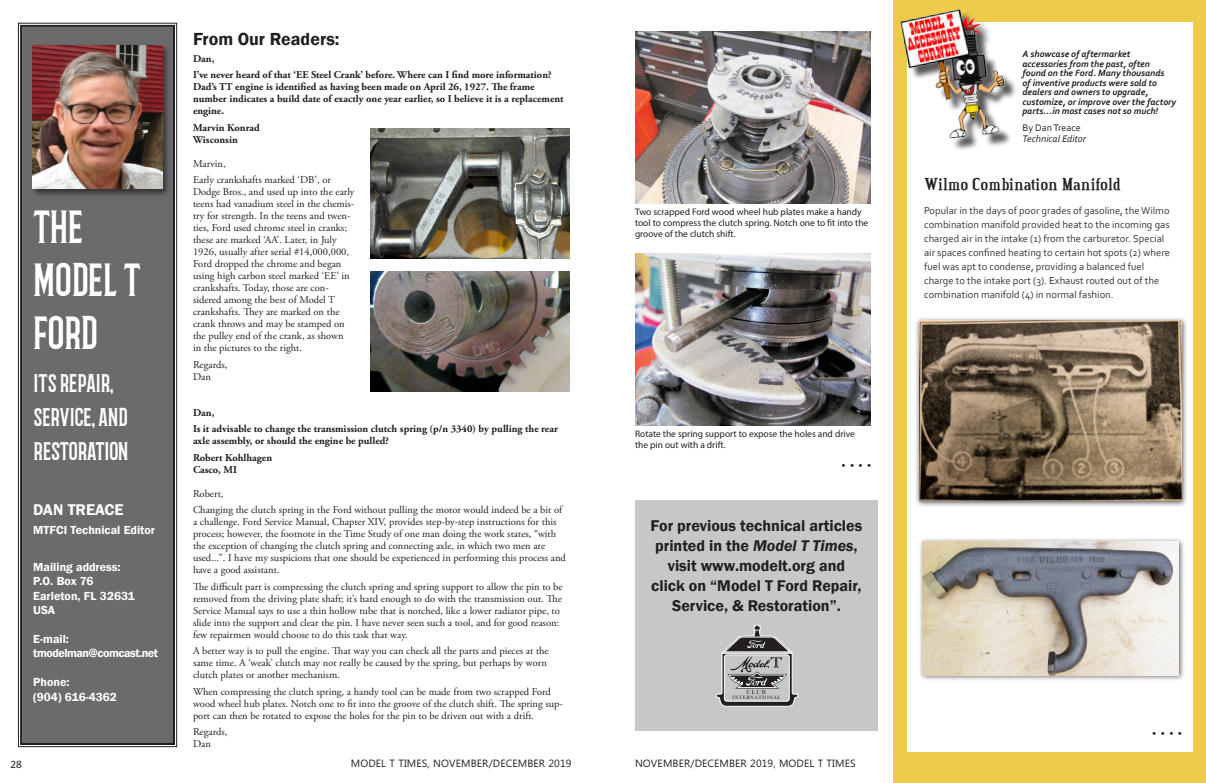
<style>
.page{position:relative;width:1206px;height:783px;background:#fff}
.page>*{position:absolute;margin:0;border:0;box-sizing:border-box;transform-origin:0 0}
.t1{font:40px "Barbaro";letter-spacing:-.005em;color:#fff}
.t2{font:22px/34px "Barbaro";color:#fff}
.t3{font:700 18px "Credit Valley";color:#231f20}
.t4{font:600 18px "Franklin Gothic";color:#231f20}
.t5{font:600 16px/20px "Franklin Gothic";color:#231f20;text-align:center}
.t6{font:600 16px "Franklin Gothic";color:#fff}
.t7{font:600 12px/14.4px "Franklin Gothic";color:#fff}
.t8{font:600 12px "Franklin Gothic";letter-spacing:-.04em;color:#fff}
.t9{font:11px "Myriad Pro";color:#231f20}
.t10{font:10.5px/12px "Adobe Garamond Pro";color:#231f20}
.t11{font:700 10.5px/12px "Adobe Garamond Pro";color:#231f20}
.t12{font:10.5px/14px "Corbel";color:#231f20}
.t13{font:10.5px "Microsoft Phags Pa";letter-spacing:.01em;color:#231f20}
.t14{font:italic 10px "Corbel";color:#231f20}
.t15{font:10px "Corbel";color:#231f20}
.t16{font:10px "Arial Rounded MT Bold";color:#231f20}
.t17{font:italic 700 9.5px/9.5px "Corbel";color:#231f20}
.t18{font:9.5px/11px "Myriad Pro";color:#231f20}
.t19{font:6.1px "Bask Old Face";color:#231f20}
.t20{font:5px "Bask Old Face";letter-spacing:.1em;color:#231f20}
.s1{font-style:italic}
</style>
<div class="page">
<div style="left:894px;top:0;width:312px;height:783px;background:#eecb4a"></div>
<div style="left:907px;top:22px;width:285px;height:730px;background:#fff"></div>
<img style="left:635px;top:32px;width:235px;height:172px">
<img style="left:635px;top:253px;width:235px;height:172px">
<div style="left:915px;top:316px;width:273px;height:191px;background:#231f20;opacity:.75"></div>
<img style="left:919px;top:321px;width:263px;height:180px">
<div style="left:918px;top:537px;width:267px;height:145px;background:#231f20;opacity:.75"></div>
<img style="left:922px;top:542px;width:257px;height:133px">
<div style="left:18px;top:23px;width:159px;height:724px;background:#6b6b6e"></div>
<div style="left:20px;top:25px;width:155px;height:720px;border:2px solid #231f20"></div>
<div style="left:30px;top:43px;width:141px;height:155px;background:#231f20;opacity:.75"></div>
<img style="left:32px;top:45px;width:131px;height:144px">
<div style="left:903px;top:12px;width:114px;height:139px;background:#231f20;opacity:.75"></div>
<img style="left:899px;top:9px;width:113px;height:134px">
<div style="left:635px;top:500px;width:243px;height:231px;background:#c6c7c9"></div>
<svg style="left:716px;top:625px;width:82px;height:81px"></svg>
<img style="left:370px;top:128px;width:200px;height:130px">
<img style="left:370px;top:272px;width:199px;height:120px">
<p class="t1" style="left:34px;top:202px;width:51px">THE</p>
<p class="t1" style="left:34px;top:255px;width:109px">MODEL T</p>
<p class="t1" style="left:34px;top:308px;width:66px">FORD</p>
<p class="t2" style="left:34px;top:365px;width:96px">ITS REPAIR,<br>SERVICE, AND<br>RESTORATION</p>
<p class="t6" style="left:33px;top:500px;width:92px">DAN TREACE</p>
<p class="t7" style="left:33px;top:523px;width:123px">MTFCI Technical Editor</p>
<p class="t7" style="left:33px;top:560px;width:89px">Mailing address:</p>
<p class="t7" style="left:33px;top:574px;width:62px">P.O. Box 76</p>
<p class="t7" style="left:33px;top:589px;width:103px">Earleton, FL 32631<br>USA</p>
<p class="t7" style="left:33px;top:632px;width:37px">E-mail:</p>
<p class="t8" style="left:33px;top:646px;width:126px">tmodelman@comcast.net</p>
<p class="t7" style="left:33px;top:675px;width:38px">Phone:</p>
<p class="t7" style="left:33px;top:690px;width:85px">(904) 616-4362</p>
<p class="t4" style="left:193px;top:27px;width:148px">From Our Readers:</p>
<p class="t11" style="left:193px;top:52px;width:23px">Dan,</p>
<p class="t11" style="left:193px;top:69px;width:372px">I’ve never heard of that ‘EE Steel Crank’ before. Where can I find more information?<br>Dad’s TT engine is identified as having been made on April 26, 1927. The frame number indicates a build date of exactly one year earlier, so I believe it is a replacement engine.</p>
<p class="t11" style="left:193px;top:121px;width:68px">Marvin Konrad</p>
<p class="t11" style="left:193px;top:133px;width:46px">Wisconsin</p>
<p class="t10" style="left:193px;top:158px;width:34px">Marvin,</p>
<p class="t10" style="left:193px;top:174px;width:163px">Early crankshafts marked ‘DB’, or Dodge Bros., and used up into the early teens had vanadium steel in the chemis&shy;try for strength. In the teens and twen&shy;ties, Ford used chrome steel in cranks; these are marked ‘AA’. Later, in July 1926, usually after serial #14,000,000, Ford dropped the chrome and began using high carbon steel marked ‘EE’ in crankshafts. Today, those are con&shy;sidered among the best of Model T crankshafts. They are marked on the crank throws and may be stamped on the pulley end of the crank, as shown<br>in the pictures to the right.</p>
<p class="t10" style="left:193px;top:359px;width:36px">Regards,</p>
<p class="t10" style="left:193px;top:371px;width:19px">Dan</p>
<p class="t11" style="left:193px;top:406px;width:23px">Dan,</p>
<p class="t11" style="left:193px;top:423px;width:366px">Is it advisable to change the transmission clutch spring (p/n 3340) by pulling the rear axle assembly, or should the engine be pulled?</p>
<p class="t11" style="left:193px;top:451px;width:81px">Robert Kohlhagen</p>
<p class="t11" style="left:193px;top:463px;width:45px">Casco, MI</p>
<p class="t10" style="left:193px;top:488px;width:32px">Robert,</p>
<p class="t10" style="left:193px;top:504px;width:375px">Changing the clutch spring in the Ford without pulling the motor would indeed be a bit of a challenge. Ford Service Manual, Chapter XIV, provides step-by-step instructions for this process; however, the footnote in the Time Study of one man doing the work states, “with the exception of changing the clutch spring and connecting axle, in which two men are used...”. I have my suspicions that one should be experienced in performing this process and have a good assistant.</p>
<p class="t10" style="left:193px;top:581px;width:371px">The difficult part is compressing the clutch spring and spring support to allow the pin to be removed from the driving plate shaft; it’s hard enough to do with the transmission out. The Service Manual says to use a thin hollow tube that is notched, like a lower radiator pipe, to slide into the support and clear the pin. I have never seen such a tool, and for good reason: few repairmen would choose to do this task that way.</p>
<p class="t10" style="left:193px;top:645px;width:357px">A better way is to pull the engine. That way you can check all the parts and pieces at the same time. A ‘weak’ clutch may not really be caused by the spring, but perhaps by worn clutch plates or another mechanism.</p>
<p class="t10" style="left:193px;top:686px;width:371px">When compressing the clutch spring, a handy tool can be made from two scrapped Ford wood wheel hub plates. Notch one to fit into the groove of the clutch shift. The spring sup&shy;port can then be rotated to expose the holes for the pin to be driven out with a drift.</p>
<p class="t10" style="left:193px;top:726px;width:36px">Regards,</p>
<p class="t10" style="left:193px;top:738px;width:19px">Dan</p>
<p class="t18" style="left:635px;top:206px;width:235px">Two scrapped Ford wood wheel hub plates make a handy tool to compress the clutch spring. Notch one to fit into the groove of the clutch shift.</p>
<p class="t18" style="left:635px;top:428px;width:221px">Rotate the spring support to expose the holes and drive the pin out with a drift.</p>
<p class="t16" style="left:842px;top:460px;width:31px">• • • •</p>
<p class="t5" style="left:651px;top:516px;width:213px">For previous technical articles printed in the <span class="s1">Model T Times</span>, visit www.modelt.org and click on “Model T Ford Repair,<br>Service, &amp; Restoration”.</p>
<p class="t19" style="left:747px;top:689px;width:21px">CLUB</p>
<p class="t20" style="left:732px;top:695px;width:50px">INTERNATIONAL</p>
<p class="t9" style="left:10px;top:758px;width:13px">28</p>
<p class="t13" style="left:351px;top:756px;width:222px">MODEL T TIMES, NOVEMBER/DECEMBER 2019</p>
<p class="t13" style="left:635px;top:756px;width:222px">NOVEMBER/DECEMBER 2019, MODEL T TIMES</p>
<p class="t17" style="left:1022px;top:49px;width:155px">A showcase of aftermarket accessories from the past, often<br>found on the Ford. Many thousands<br>of inventive products were sold to dealers and owners to upgrade, customize, or improve over the factory parts…in most cases not so much!</p>
<p class="t15" style="left:1022px;top:122px;width:60px">By Dan Treace</p>
<p class="t14" style="left:1022px;top:133px;width:65px">Technical Editor</p>
<p class="t3" style="left:924px;top:175px;width:198px">Wilmo Combination Manifold</p>
<p class="t12" style="left:924px;top:203px;width:248px">Popular in the days of poor grades of gasoline, the Wilmo combination manifold provided heat to the incoming gas charged air in the intake (1) from the carburetor. Special air spaces confined heating to certain hot spots (2) where fuel was apt to condense, providing a balanced fuel charge to the intake port (3). Exhaust routed out of the combination manifold (4) in normal fashion.</p>
<p class="t16" style="left:1153px;top:728px;width:31px">• • • •</p>
</div>
